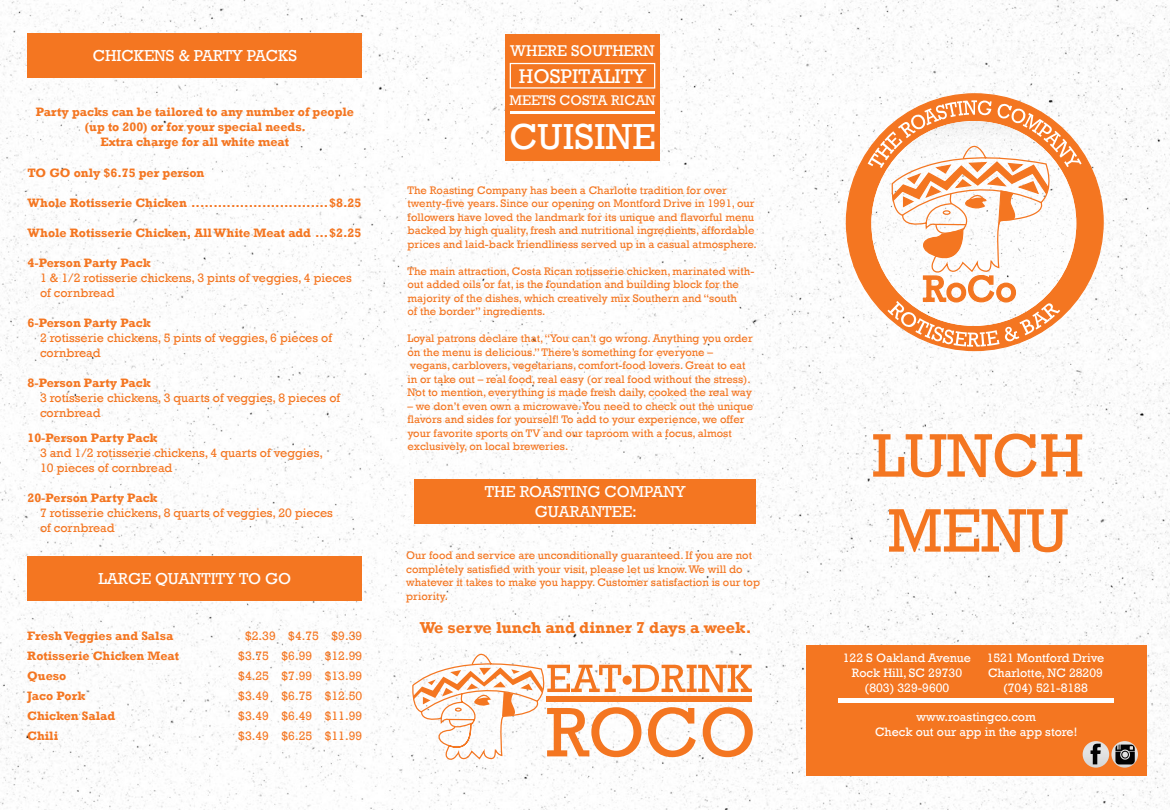
<style>
.page{position:relative;width:1170px;height:810px;background:#fff}
.page>*{position:absolute;margin:0;border:0;box-sizing:border-box;transform-origin:0 0}
.t1{font:62.5px/75px "Rockwell";color:#f47621}
.t2{font:37.12px "Rockwell";color:#fff}
.t3{font:20.38px "Rockwell";color:#fff}
.t4{font:16.25px/19.5px "Rockwell";color:#fff;text-align:center}
.t5{font:700 16.25px "Rockwell";color:#f47621}
.t6{font:16px "Rockwell";color:#fff}
.t7{font:14.38px "Rockwell";color:#fff}
.t8{font:700 12.5px/15px "Rockwell";color:#f47621;text-align:center}
.t9{font:12.5px/15px "Rockwell";color:#f47621}
.t10{font:12.5px/15px "Rockwell";color:#fff;text-align:center}
.t11{font:11.25px/13.5px "Rockwell";color:#f47621}
</style>
<div class="page">
<img style="left:0;top:0;width:1170px;height:810px">
<div style="left:806px;top:646px;width:341px;height:130px;background:#f47621"></div>
<hr style="left:838px;top:699px;width:276px;height:4px;background:#fff">
<div style="left:846px;top:94px;width:257px;height:257px;background:#f47621;border-radius:50%"></div>
<svg style="left:868px;top:100px;width:214px;height:247px"></svg>
<div style="left:505px;top:34px;width:155px;height:127px;background:#f47621"></div>
<hr style="left:510px;top:112px;width:145px;height:2px;background:#fff">
<div style="left:510px;top:63px;width:145px;height:26px;border:1px solid #fff"></div>
<svg style="left:411px;top:576px;width:342px;height:187px"></svg>
<div style="left:28px;top:34px;width:334px;height:44px;background:#f47621"></div>
<div style="left:28px;top:556px;width:334px;height:44px;background:#f47621"></div>
<div style="left:414px;top:479px;width:342px;height:44px;background:#f47621"></div>
<img style="left:1083px;top:741px;width:26px;height:27px;border-radius:13px">
<img style="left:1111px;top:741px;width:27px;height:27px;border-radius:13px">
<h3 class="t4" style="left:93px;top:46px;width:206px">CHICKENS &amp; PARTY PACKS</h3>
<p class="t8" style="left:36px;top:105px;width:320px">Party packs can be tailored to any number of people (up to 200) or for your special needs.<br>Extra charge for all white meat</p>
<p class="t8" style="left:28px;top:166px;width:178px">TO GO only $6.75 per person</p>
<p class="t8" style="left:28px;top:196px;width:335px">Whole Rotisserie Chicken ...............................$8.25</p>
<p class="t8" style="left:28px;top:226px;width:335px">Whole Rotisserie Chicken, All White Meat add ...$2.25</p>
<p class="t8" style="left:28px;top:256px;width:125px">4-Person Party Pack</p>
<p class="t9" style="left:40px;top:271px;width:313px">1 &amp; 1/2 rotisserie chickens, 3 pints of veggies, 4 pieces of cornbread</p>
<p class="t8" style="left:28px;top:316px;width:125px">6-Person Party Pack</p>
<p class="t9" style="left:40px;top:331px;width:294px">2 rotisserie chickens, 5 pints of veggies, 6 pieces of cornbread</p>
<p class="t8" style="left:28px;top:376px;width:125px">8-Person Party Pack</p>
<p class="t9" style="left:40px;top:391px;width:302px">3 rotisserie chickens, 3 quarts of veggies, 8 pieces of cornbread</p>
<p class="t8" style="left:28px;top:430px;width:132px">10-Person Party Pack</p>
<p class="t9" style="left:40px;top:445px;width:285px">3 and 1/2 rotisserie chickens, 4 quarts of veggies,<br>10 pieces of cornbread</p>
<p class="t8" style="left:28px;top:490px;width:132px">20-Person Party Pack</p>
<p class="t9" style="left:40px;top:505px;width:295px">7 rotisserie chickens, 8 quarts of veggies, 20 pieces of cornbread</p>
<h3 class="t4" style="left:98px;top:569px;width:194px">LARGE QUANTITY TO GO</h3>
<p class="t8" style="left:27px;top:628px;width:148px">Fresh Veggies and Salsa</p>
<p class="t9" style="left:245px;top:628px;width:119px">$2.39 $4.75 $9.39</p>
<p class="t8" style="left:27px;top:648px;width:153px">Rotisserie Chicken Meat</p>
<p class="t9" style="left:238px;top:648px;width:126px">$3.75 $6.99 $12.99</p>
<p class="t8" style="left:27px;top:668px;width:41px">Queso</p>
<p class="t9" style="left:238px;top:668px;width:126px">$4.25 $7.99 $13.99</p>
<p class="t8" style="left:27px;top:688px;width:60px">Jaco Pork</p>
<p class="t9" style="left:238px;top:688px;width:126px">$3.49 $6.75 $12.50</p>
<p class="t8" style="left:27px;top:708px;width:90px">Chicken Salad</p>
<p class="t9" style="left:238px;top:708px;width:126px">$3.49 $6.49 $11.99</p>
<p class="t8" style="left:27px;top:728px;width:32px">Chili</p>
<p class="t9" style="left:238px;top:728px;width:126px">$3.49 $6.25 $11.99</p>
<h3 class="t6" style="left:510px;top:41px;width:146px">WHERE SOUTHERN</h3>
<h3 class="t3" style="left:519px;top:64px;width:129px">HOSPITALITY</h3>
<p class="t7" style="left:510px;top:92px;width:147px">MEETS COSTA RICAN</p>
<h2 class="t2" style="left:509px;top:115px;width:148px">CUISINE</h2>
<p class="t11" style="left:408px;top:183px;width:351px">The Roasting Company has been a Charlotte tradition for over twenty-five years. Since our opening on Montford Drive in 1991, our followers have loved the landmark for its unique and flavorful menu backed by high quality, fresh and nutritional ingredients, affordable prices and laid-back friendliness served up in a casual atmosphere.</p>
<p class="t11" style="left:408px;top:264px;width:348px">The main attraction, Costa Rican rotisserie chicken, marinated with&shy;out added oils or fat, is the foundation and building block for the majority of the dishes, which creatively mix Southern and “south<br>of the border” ingredients.</p>
<p class="t11" style="left:408px;top:332px;width:347px">Loyal patrons declare that, “You can’t go wrong. Anything you order on the menu is delicious.” There’s something for everyone – vegans, carblovers, vegetarians, comfort-food lovers. Great to eat in or take out – real food, real easy (or real food without the stress).<br>Not to mention, everything is made fresh daily, cooked the real way</p>
<p class="t11" style="left:408px;top:399px;width:347px">– we don’t even own a microwave. You need to check out the unique flavors and sides for yourself! To add to your experience, we offer your favorite sports on TV and our taproom with a focus, almost exclusively, on local breweries.</p>
<h3 class="t4" style="left:485px;top:482px;width:202px">THE ROASTING COMPANY<br>GUARANTEE:</h3>
<p class="t11" style="left:406px;top:549px;width:355px">Our food and service are unconditionally guaranteed. If you are not completely satisfied with your visit, please let us know. We will do whatever it takes to make you happy. Customer satisfaction is our top priority.</p>
<h3 class="t5" style="left:420px;top:617px;width:333px">We serve lunch and dinner 7 days a week.</h3>
<h1 class="t1" style="left:872px;top:419px;width:213px">LUNCH<br>MENU</h1>
<p class="t10" style="left:843px;top:651px;width:130px">122 S Oakland Avenue<br>Rock Hill, SC 29730 (803) 329-9600</p>
<p class="t10" style="left:987px;top:651px;width:119px">1521 Montford Drive<br>Charlotte, NC 28209 (704) 521-8188</p>
<p class="t10" style="left:875px;top:709px;width:204px">www.roastingco.com<br>Check out our app in the app store!</p>
</div>
